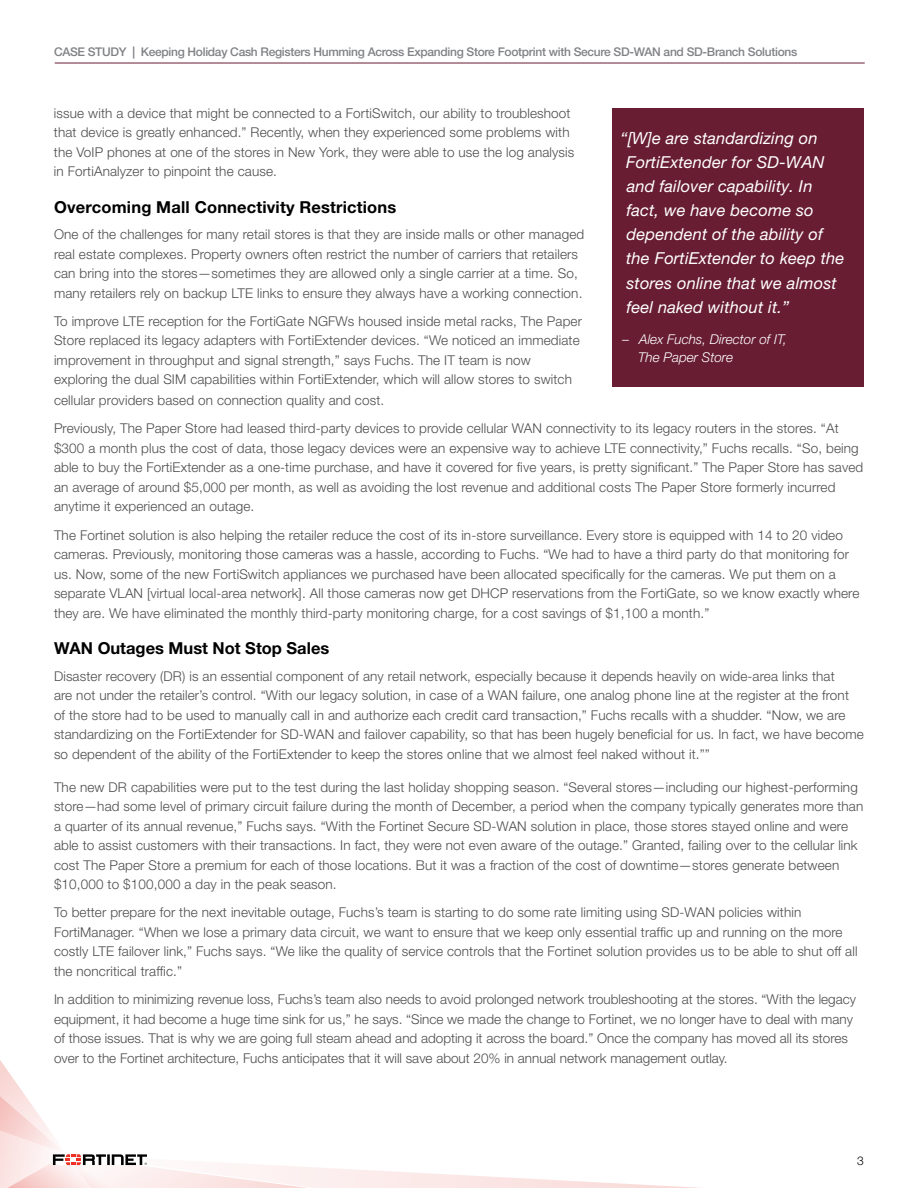
<style>
.page{position:relative;width:918px;height:1188px;background:#fff}
.page>*{position:absolute;margin:0;border:0;box-sizing:border-box;transform-origin:0 0}
.t1{font:italic 16.5px/24px "Helvetica Neue LT Pro";letter-spacing:.01em;color:#fff}
.t2{font:700 16.5px "Helvetica Neue LT Pro";letter-spacing:.01em;color:#000}
.t3{font:300 13.5px/19.5px "Helvetica Neue LT Pro";letter-spacing:.01em;color:#4d4d4f}
.t4{font:italic 300 13.5px/18px "Helvetica Neue LT Pro";color:#fff}
.t5{font:500 12px "Helvetica Neue LT Pro";letter-spacing:-.025em;color:#808285}
.t6{font:300 12px "Helvetica Neue LT Pro";color:#000}
.s1{font-weight:700}
</style>
<div class="page">
<hr style="left:55px;top:63px;width:810px;height:1px;background:#681d33">
<svg style="left:0;top:1060px;width:700px;height:128px"></svg>
<div style="left:612px;top:108px;width:252px;height:279px;background:#681d33"></div>
<p class="t5" style="left:54px;top:44px;width:745px">CASE STUDY <span class="s1">|</span> Keeping Holiday Cash Registers Humming Across Expanding Store Footprint with Secure SD-WAN and SD-Branch Solutions</p>
<p class="t3" style="left:54px;top:103px;width:522px">issue with a device that might be connected to a FortiSwitch, our ability to troubleshoot that device is greatly enhanced.” Recently, when they experienced some problems with the VoIP phones at one of the stores in New York, they were able to use the log analysis in FortiAnalyzer to pinpoint the cause.</p>
<p class="t2" style="left:54px;top:197px;width:344px">Overcoming Mall Connectivity Restrictions</p>
<p class="t3" style="left:54px;top:224px;width:532px">One of the challenges for many retail stores is that they are inside malls or other managed real estate complexes. Property owners often restrict the number of carriers that retailers can bring into the stores—sometimes they are allowed only a single carrier at a time. So, many retailers rely on backup LTE links to ensure they always have a working connection.</p>
<p class="t3" style="left:54px;top:311px;width:530px">To improve LTE reception for the FortiGate NGFWs housed inside metal racks, The Paper Store replaced its legacy adapters with FortiExtender devices. “We noticed an immediate improvement in throughput and signal strength,” says Fuchs. The IT team is now exploring the dual SIM capabilities within FortiExtender, which will allow stores to switch cellular providers based on connection quality and cost.</p>
<p class="t3" style="left:54px;top:418px;width:811px">Previously, The Paper Store had leased third-party devices to provide cellular WAN connectivity to its legacy routers in the stores. “At $300 a month plus the cost of data, those legacy devices were an expensive way to achieve LTE connectivity,” Fuchs recalls. “So, being able to buy the FortiExtender as a one-time purchase, and have it covered for five years, is pretty significant.” The Paper Store has saved an average of around $5,000 per month, as well as avoiding the lost revenue and additional costs The Paper Store formerly incurred anytime it experienced an outage.</p>
<p class="t3" style="left:54px;top:525px;width:807px">The Fortinet solution is also helping the retailer reduce the cost of its in-store surveillance. Every store is equipped with 14 to 20 video cameras. Previously, monitoring those cameras was a hassle, according to Fuchs. “We had to have a third party do that monitoring for us. Now, some of the new FortiSwitch appliances we purchased have been allocated specifically for the cameras. We put them on a separate VLAN [virtual local-area network]. All those cameras now get DHCP reservations from the FortiGate, so we know exactly where they are. We have eliminated the monthly third-party monitoring charge, for a cost savings of $1,100 a month.”</p>
<p class="t2" style="left:54px;top:638px;width:277px">WAN Outages Must Not Stop Sales</p>
<p class="t3" style="left:54px;top:666px;width:811px">Disaster recovery (DR) is an essential component of any retail network, especially because it depends heavily on wide-area links that<br>are not under the retailer’s control. “With our legacy solution, in case of a WAN failure, one analog phone line at the register at the front<br>of the store had to be used to manually call in and authorize each credit card transaction,” Fuchs recalls with a shudder. “Now, we are standardizing on the FortiExtender for SD-WAN and failover capability, so that has been hugely beneficial for us. In fact, we have become so dependent of the ability of the FortiExtender to keep the stores online that we almost feel naked without it.””</p>
<p class="t3" style="left:54px;top:777px;width:811px">The new DR capabilities were put to the test during the last holiday shopping season. “Several stores—including our highest-performing store—had some level of primary circuit failure during the month of December, a period when the company typically generates more than a quarter of its annual revenue,” Fuchs says. “With the Fortinet Secure SD-WAN solution in place, those stores stayed online and were able to assist customers with their transactions. In fact, they were not even aware of the outage.” Granted, failing over to the cellular link cost The Paper Store a premium for each of those locations. But it was a fraction of the cost of downtime—stores generate between $10,000 to $100,000 a day in the peak season.</p>
<p class="t3" style="left:54px;top:903px;width:805px">To better prepare for the next inevitable outage, Fuchs’s team is starting to do some rate limiting using SD-WAN policies within FortiManager. “When we lose a primary data circuit, we want to ensure that we keep only essential traffic up and running on the more costly LTE failover link,” Fuchs says. “We like the quality of service controls that the Fortinet solution provides us to be able to shut off all the noncritical traffic.”</p>
<p class="t3" style="left:54px;top:990px;width:803px">In addition to minimizing revenue loss, Fuchs’s team also needs to avoid prolonged network troubleshooting at the stores. “With the legacy equipment, it had become a huge time sink for us,” he says. “Since we made the change to Fortinet, we no longer have to deal with many of those issues. That is why we are going full steam ahead and adopting it across the board.” Once the company has moved all its stores over to the Fortinet architecture, Fuchs anticipates that it will save about 20% in annual network management outlay.</p>
<p class="t1" style="left:626px;top:126px;width:220px;text-indent:-5px">“[W]e are standardizing on<br>FortiExtender for SD-WAN and failover capability. In fact, we have become so dependent of the ability of the FortiExtender to keep the stores online that we almost feel naked without it.”</p>
<p class="t4" style="left:638px;top:330px;width:150px;text-indent:-16px">– Alex Fuchs, Director of IT,<br>The Paper Store</p>
<p class="t6" style="left:857px;top:1154px;width:8px">3</p>
</div>
